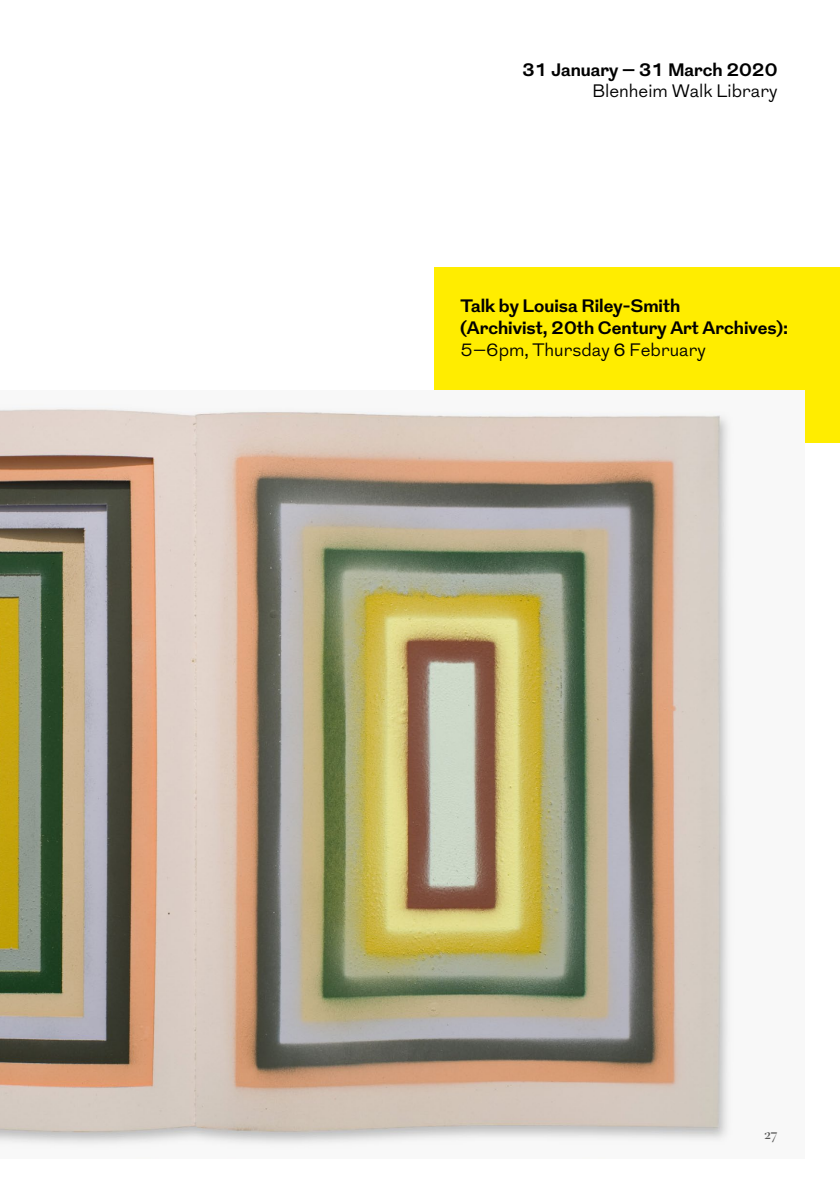
<style>
.page{position:relative;width:840px;height:1191px;background:#fff}
.page>*{position:absolute;margin:0;border:0;box-sizing:border-box;transform-origin:0 0}
.t1{font:700 18px/21.8px "Grot";color:#000}
.t2{font:300 18px "Grot";color:#000}
.t3{font:14px "GT Sectra Display Trial";color:#575756}
.s1{font-weight:300}
.s2{font-weight:400}
</style>
<div class="page">
<div style="left:434px;top:267px;width:405px;height:175px;background:#ffed00"></div>
<img style="left:0;top:390px;width:804px;height:756px">
<p class="t1" style="left:522px;top:60px;width:256px">31 January – 31 March 2020</p>
<p class="t2" style="left:591px;top:79px;width:187px">Blenheim Walk Library</p>
<p class="t1" style="left:460px;top:296px;width:329px">Talk by Louisa Riley-Smith<br>(Archivist, 20th Century Art Archives):<br><span class="s1">5–6pm, Thursday</span> <span class="s2">6</span> <span class="s1">February</span></p>
<p class="t3" style="left:764px;top:1129px;width:15px">27</p>
</div>
